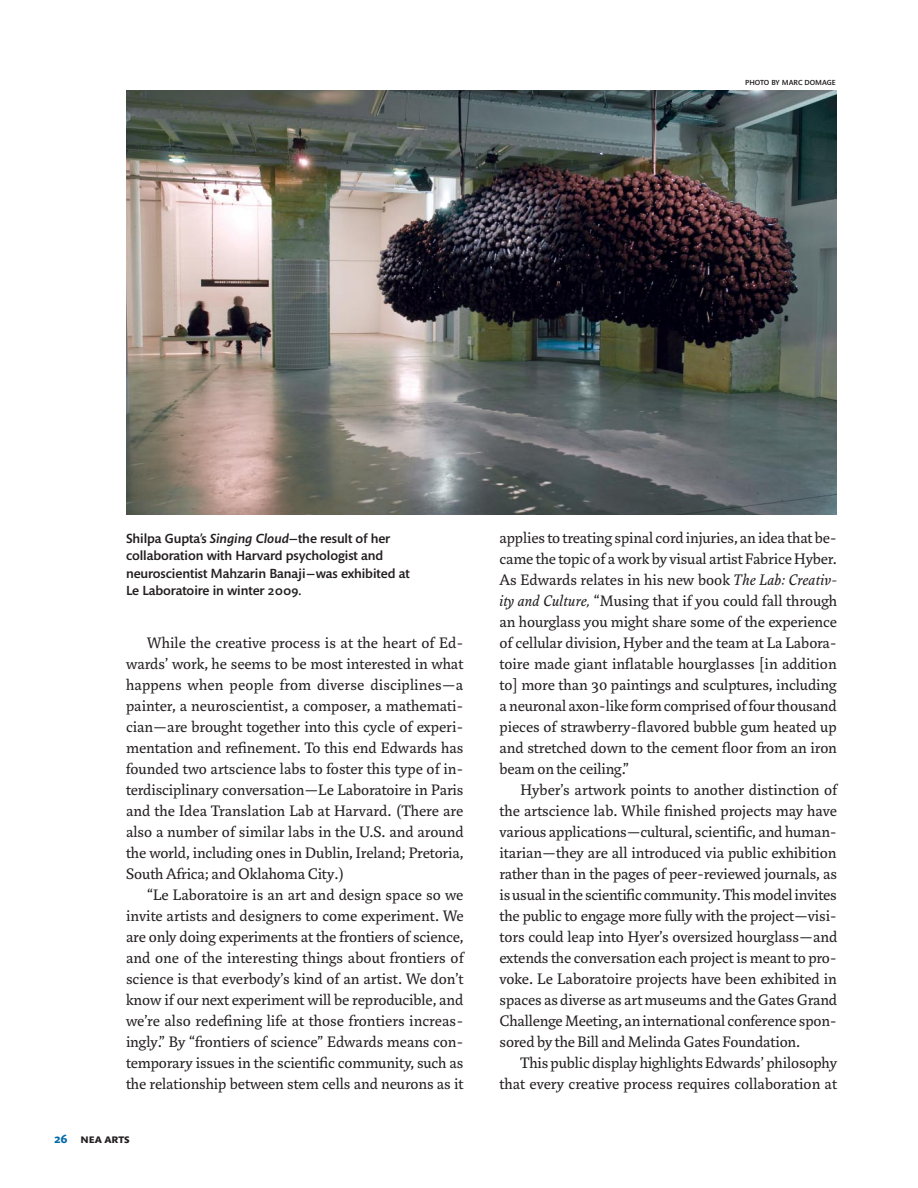
<style>
.page{position:relative;width:918px;height:1188px;background:#fff}
.page>*{position:absolute;margin:0;border:0;box-sizing:border-box;transform-origin:0 0}
.t1{font:16.5px/21px "Marat Pro";letter-spacing:-.005em;color:#231f20;text-align:justify}
.t2{font:500 13.5px/17.2px "Mundo Sans Std";letter-spacing:-.005em;color:#231f20}
.t3{font:700 12px "Mundo Sans Pro";color:#231f20}
.t4{font:500 7.5px "Mundo Sans Std";letter-spacing:.025em;color:#231f20}
.s1{font-style:italic}
.s2{font-size:12.75px;color:#0069aa}
</style>
<div class="page">
<img style="left:126px;top:90px;width:711px;height:424px">
<p class="t4" style="left:745px;top:78px;width:91px">Photo by Marc Domage</p>
<p class="t2" style="left:126px;top:530px;width:285px">Shilpa Gupta’s <span class="s1">Singing Cloud</span>—the result of her collaboration with H arvard psychologist and neuroscientist Mahzarin Banaji—was exhibited at Le Laboratoire in winter 2009.</p>
<p class="t1" style="left:126px;top:633px;width:339px;text-indent:21px">While the creative process is at the heart of Ed&shy;wards’ work, he seems to be most interested in what happens when people from diverse disciplines—a painter, a neuroscientist, a composer, a mathemati&shy;cian—are brought together into this cycle of experi&shy;mentation and refinement. To this end Edwards has founded two artscience labs to foster this type of in&shy;terdisciplinary conversation—Le Laboratoire in Paris and the Idea Translation Lab at Harvard. (There are also a number of similar labs in the U.S. and around the world, including ones in Dublin, Ireland; Pretoria, South Africa; and Oklahoma City.)</p>
<p class="t1" style="left:126px;top:885px;width:339px;text-indent:21px">“Le Laboratoire is an art and design space so we invite artists and designers to come experiment. We are only doing experiments at the frontiers of science, and one of the interesting things about frontiers of science is that everbody’s kind of an artist. We don’t know if our next experiment will be reproducible, and we’re also redefining life at those frontiers increas&shy;ingly.” By “frontiers of science” Edwards means con&shy;temporary issues in the scientific community, such as the relationship between stem cells and neurons as it</p>
<p class="t3" style="left:54px;top:1132px;width:58px"><span class="s2">26</span> NEA ARTS</p>
<p class="t1" style="left:500px;top:528px;width:339px">applies to treating spinal cord injuries, an idea that be&shy;came the topic of a work by visual artist Fabrice Hyber.<br>As Edwards relates in his new book <span class="s1">The Lab: Creativ&shy;ity and Culture,</span> “Musing that if you could fall through an hourglass you might share some of the experience of cellular division, Hyber and the team at La Labora&shy;toire made giant inflatable hourglasses [in addition to] more than 30 paintings and sculptures, including a neuronal axon-like form comprised of four thousand pieces of strawberry-flavored bubble gum heated up and stretched down to the cement floor from an iron beam on the ceiling.”</p>
<p class="t1" style="left:500px;top:780px;width:339px;text-indent:21px">Hyber’s artwork points to another distinction of the artscience lab. While finished projects may have various applications—cultural, scientific, and human&shy;itarian—they are all introduced via public exhibition rather than in the pages of peer-reviewed journals, as is usual in the scientific community. This model invites the public to engage more fully with the project—visi&shy;tors could leap into Hyer’s oversized hourglass—and extends the conversation each project is meant to pro&shy;voke. Le Laboratoire projects have been exhibited in spaces as diverse as art museums and the Gates Grand Challenge Meeting, an international conference spon&shy;sored by the Bill and Melinda Gates Foundation.</p>
<p class="t1" style="left:500px;top:1053px;width:339px;text-align:right">This public display highlights Edwards’ philosophy that every creative process requires collaboration at</p>
</div>
